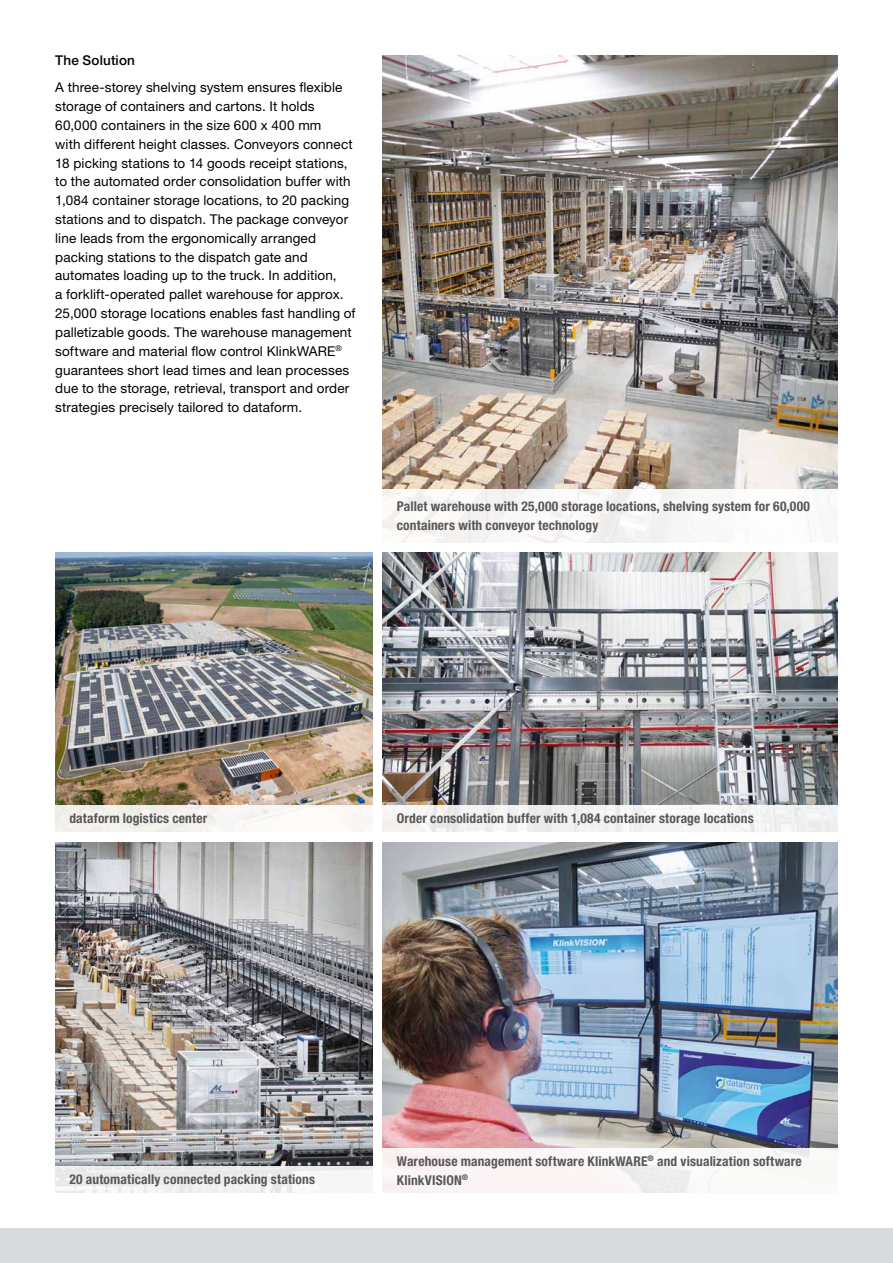
<style>
.page{position:relative;width:893px;height:1263px;background:#fff}
.page>*{position:absolute;margin:0;border:0;box-sizing:border-box;transform-origin:0 0}
.t1{font:13.5px/18.8px "Helvetica Neue LT Std";letter-spacing:.01em;color:#000}
.t2{font:700 condensed 13.5px/18.8px "Helvetica Neue LT Std";letter-spacing:.01em;color:#58585a}
.t3{font:500 13.5px "Helvetica Neue LT Std";letter-spacing:.01em;color:#000}
</style>
<div class="page">
<img style="left:383px;top:55px;width:455px;height:434px">
<img style="left:383px;top:553px;width:455px;height:252px">
<img style="left:55px;top:842px;width:318px;height:325px">
<img style="left:383px;top:842px;width:455px;height:306px">
<div style="left:383px;top:805px;width:459px;height:26px;background:#f3f2f2"></div>
<div style="left:383px;top:489px;width:459px;height:53px;background:#f9f9f8"></div>
<div style="left:0;top:1229px;width:893px;height:34px;background:#d9dadb"></div>
<svg style="left:383px;top:1148px;width:455px;height:45px;fill:#fbf5f6"></svg>
<div style="left:55px;top:1167px;width:318px;height:26px;background:linear-gradient(to right,#eaeaeb,#f4f4f4)"></div>
<img style="left:55px;top:553px;width:318px;height:252px">
<div style="left:55px;top:805px;width:318px;height:26px;background:#f7f4f1"></div>
<p class="t3" style="left:55px;top:52px;width:81px">The Solution</p>
<p class="t1" style="left:55px;top:78px;width:302px">A three-storey shelving system ensures flexible storage of containers and cartons. It holds 60,000 containers in the size 600 x 400 mm<br>with different height classes. Conveyors connect 18 picking stations to 14 goods receipt stations, to the automated order consolidation buffer with 1,084 container storage locations, to 20 packing stations and to dispatch. The package conveyor line leads from the ergonomically arranged packing stations to the dispatch gate and automates loading up to the truck. In addition,<br>a forklift-operated pallet warehouse for approx.<br>25,000 storage locations enables fast handling of palletizable goods. The warehouse management software and material flow control KlinkWARE<sup>® </sup>guarantees short lead times and lean processes due to the storage, retrieval, transport and order strategies precisely tailored to dataform.</p>
<p class="t2" style="left:397px;top:497px;width:415px">Pallet warehouse with 25,000 storage locations, shelving system for 60,000 containers with conveyor technology</p>
<p class="t2" style="left:69px;top:808px;width:139px">dataform logistics center</p>
<p class="t2" style="left:397px;top:808px;width:358px">Order consolidation buffer with 1,084 container storage locations</p>
<p class="t2" style="left:69px;top:1170px;width:247px">20 automatically connected packing stations</p>
<p class="t2" style="left:397px;top:1151px;width:406px">Warehouse management software KlinkWARE<sup>®</sup> and visualization software<br>KlinkVISION<sup>®</sup></p>
</div>
